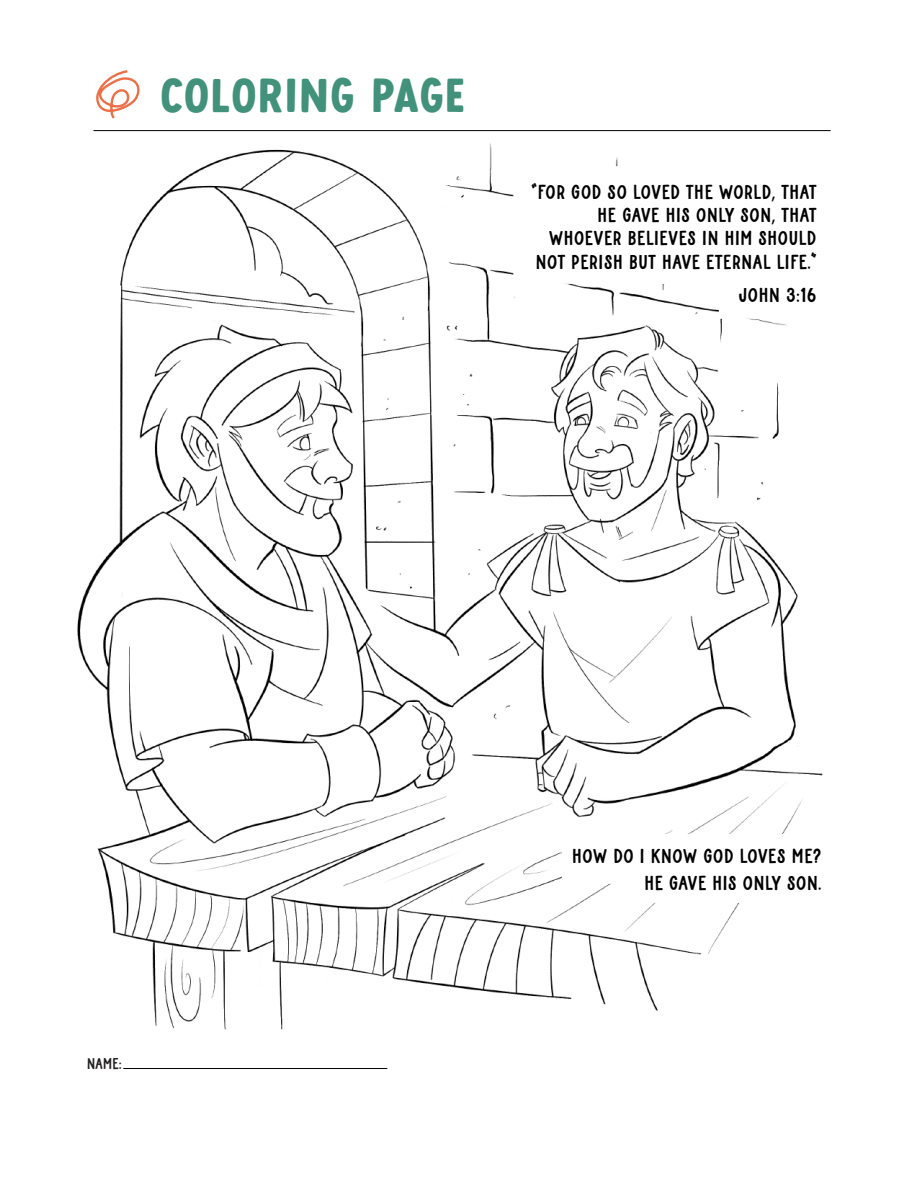
<style>
.page{position:relative;width:918px;height:1188px;background:#fff}
.page>*{position:absolute;margin:0;border:0;box-sizing:border-box;transform-origin:0 0}
.t1{font:49.5px "Motel California";letter-spacing:.005em;color:#41917b}
.t2{font:19.5px/23.4px "Jungle Giant Print";color:#000;text-align:right}
.t3{font:15px "Jungle Giant Print";color:#231f20}
.s1{font-family:"Myriad Pro"}
</style>
<div class="page">
<img style="left:77px;top:130px;width:754px;height:939px">
<svg style="left:562px;top:834px;width:266px;height:69px"></svg>
<svg style="left:513px;top:166px;width:304px;height:153px"></svg>
<hr style="left:123px;top:1068px;width:264px;height:1px;background:#000">
<svg style="left:96px;top:70px;width:44px;height:49px"></svg>
<hr style="left:94px;top:130px;width:737px;height:1px;background:#000">
<h1 class="t1" style="left:160px;top:66px;width:307px">COLORING PAGE</h1>
<p class="t2" style="left:531px;top:180px;width:287px">"FOR GOD SO LOVED THE WORLD<span class="s1">,</span> THAT<br>HE GAVE HIS ONLY SON<span class="s1">,</span> THAT<br>WHOEVER BELIEVES IN HIM SHOULD<br>NOT PERISH BUT HAVE ETERNAL LIFE.”</p>
<p class="t2" style="left:738px;top:283px;width:80px">JOHN 3:16</p>
<p class="t3" style="left:87px;top:1054px;width:36px">NAME:</p>
<p class="t2" style="left:572px;top:843px;width:251px;line-height:27px">HOW DO I KNOW GOD LOVES ME?<br>HE GAVE HIS ONLY SON.</p>
</div>
